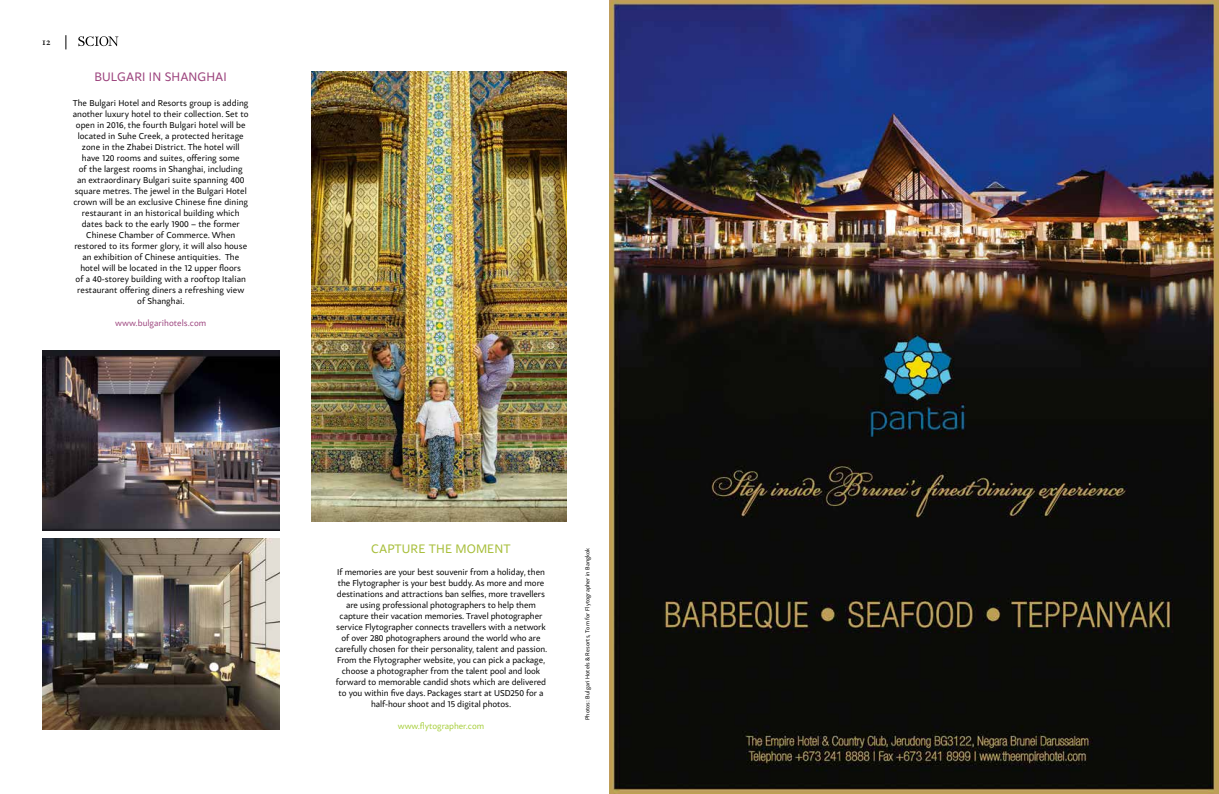
<style>
.page{position:relative;width:1219px;height:794px;background:#fff}
.page>*{position:absolute;margin:0;border:0;box-sizing:border-box;transform-origin:0 0}
.t1{font:13px "Samo Sans";letter-spacing:.005em;color:#9c437d}
.t2{font:13px "Samo Sans";letter-spacing:.005em;color:#a7be39}
.t3{font:10px "Hoefler Text";color:#000}
.t4{font:9px/11px "Samo Sans";color:#000;text-align:center}
.t5{font:9px "Samo Sans";color:#9c437d}
.t6{font:9px "Samo Sans";letter-spacing:-.01em;color:#a6ce39}
.t7{font:6px "Samo Sans";letter-spacing:.01em;color:#000}
</style>
<div class="page">
<img style="left:609px;top:0;width:610px;height:794px">
<svg style="left:66px;top:35px;width:1px;height:14px"></svg>
<svg style="left:78px;top:36px;width:40px;height:10px"></svg>
<img style="left:312px;top:72px;width:255px;height:450px">
<img style="left:43px;top:351px;width:236px;height:180px">
<img style="left:43px;top:539px;width:236px;height:190px">
<p class="t3" style="left:42px;top:35px;width:10px">12</p>
<h1 class="t1" style="left:95px;top:69px;width:134px">BULGARI IN SHANGHAI</h1>
<p class="t4" style="left:73px;top:98px;width:177px">The Bulgari Hotel and Resorts group is adding another luxury hotel to their collection. Set to open in 2016, the fourth Bulgari hotel will be located in Suhe Creek, a protected heritage zone in the Zhabei District. The hotel will have 120 rooms and suites, offering some<br>of the largest rooms in Shanghai, including<br>an extraordinary Bulgari suite spanning 400 square metres. The jewel in the Bulgari Hotel crown will be an exclusive Chinese fine dining restaurant in an historical building which dates back to the early 1900 – the former Chinese Chamber of Commerce. When restored to its former glory, it will also house an exhibition of Chinese antiquities. The hotel will be located in the 12 upper floors<br>of a 40-storey building with a rooftop Italian restaurant offering diners a refreshing view of Shanghai.</p>
<p class="t5" style="left:115px;top:318px;width:93px">www.bulgarihotels.com</p>
<h1 class="t2" style="left:371px;top:541px;width:67px">CAPTURE THE</h1>
<h1 class="t2" style="left:455px;top:541px;width:56px">MOMENT</h1>
<p class="t4" style="left:335px;top:566px;width:214px">If memories are your best souvenir from a holiday, then the Flytographer is your best buddy. As more and more destinations and attractions ban selfies, more travellers are using professional photographers to help them capture their vacation memories. Travel photographer service Flytographer connects travellers with a network of over 280 photographers around the world who are carefully chosen for their personality, talent and passion.<br>From the Flytographer website, you can pick a package, choose a photographer from the talent pool and look forward to memorable candid shots which are delivered to you within five days. Packages start at USD250 for a half-hour shoot and 15 digital photos.</p>
<p class="t6" style="left:398px;top:720px;width:88px">www.flytographer.com</p>
<p class="t7" style="left:584px;top:720px;width:174px;rotate:-90deg">Photos: Bulgari H otels &amp; Resorts, Tom for Flytographer in Bangkok</p>
</div>
